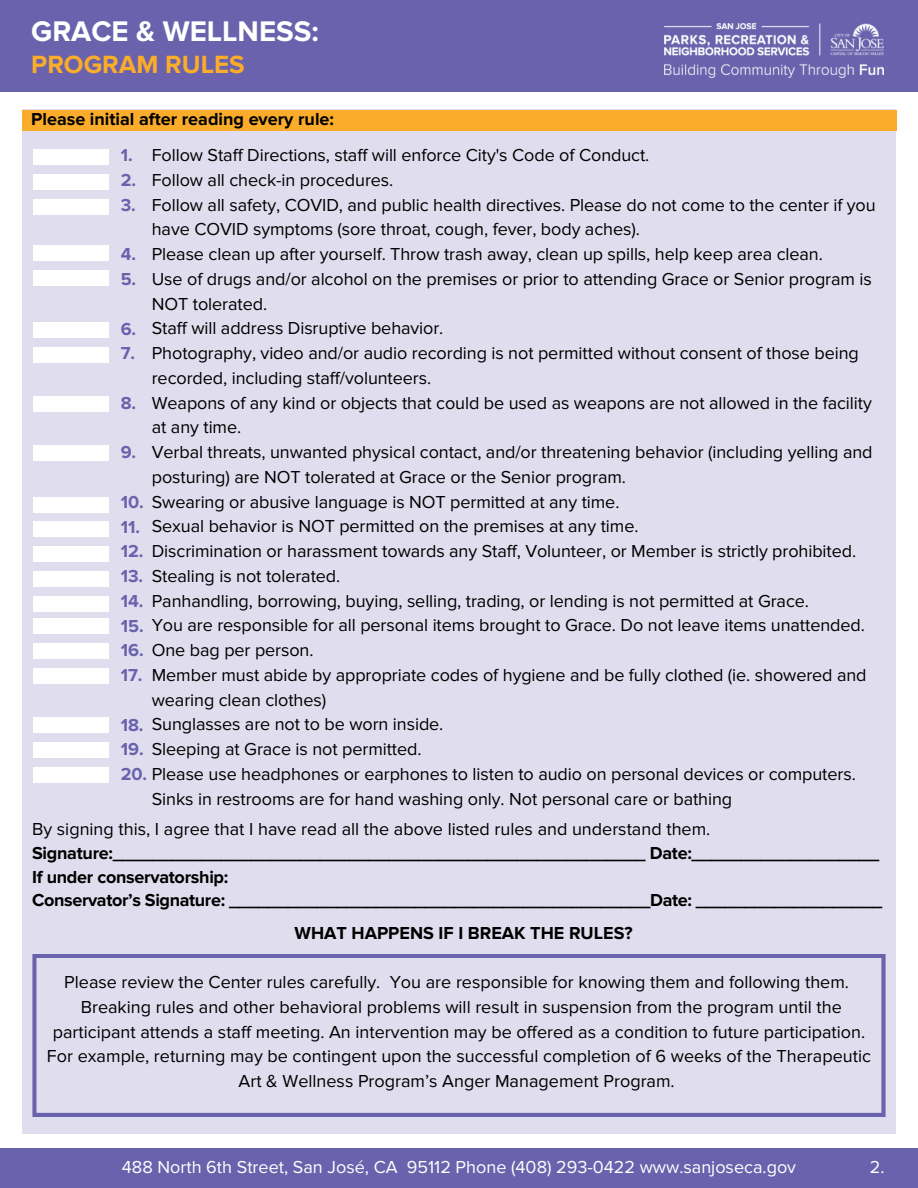
<style>
.page{position:relative;width:918px;height:1188px;background:#fff}
.page>*{position:absolute;margin:0;border:0;box-sizing:border-box;transform-origin:0 0}
.t1{font:700 29.4px "Proxima Nova";color:#fff}
.t2{font:700 25.8px "Proxima Nova";color:#faac2a}
.t3{font:18px/24.8px "Proxima Nova";letter-spacing:-.005em;color:#000}
.t4{font:700 18px/23.7px "Proxima Nova";letter-spacing:-.015em;color:#000}
.t5{font:18px "Proxima Nova";color:#fff}
.t6{font:700 18px/24.8px "Proxima Nova";color:#6a62ac}
.s1{font-weight:700;color:#6a62ac}
</style>
<div class="page">
<div style="left:0;top:0;width:918px;height:92px;background:#6a62ac"></div>
<div style="left:22px;top:110px;width:874px;height:1024px;background:#e0deee"></div>
<img style="left:664px;top:23px;width:219px;height:54px">
<div style="left:0;top:1148px;width:918px;height:40px;background:#6a62ac"></div>
<div style="left:22px;top:110px;width:874px;height:21px;background:#faac2a"></div>
<svg style="left:32px;top:954px;width:853px;height:163px"></svg>
<div style="left:33px;top:149px;width:76px;height:16px;background:#fff"></div>
<div style="left:33px;top:174px;width:76px;height:16px;background:#fff"></div>
<div style="left:33px;top:199px;width:76px;height:16px;background:#fff"></div>
<div style="left:33px;top:245px;width:76px;height:16px;background:#fff"></div>
<div style="left:33px;top:270px;width:76px;height:16px;background:#fff"></div>
<div style="left:33px;top:643px;width:76px;height:16px;background:#fff"></div>
<div style="left:33px;top:322px;width:76px;height:16px;background:#fff"></div>
<div style="left:33px;top:347px;width:76px;height:16px;background:#fff"></div>
<div style="left:33px;top:396px;width:76px;height:16px;background:#fff"></div>
<div style="left:33px;top:445px;width:76px;height:16px;background:#fff"></div>
<div style="left:33px;top:497px;width:76px;height:15px;background:#fff"></div>
<div style="left:33px;top:521px;width:76px;height:16px;background:#fff"></div>
<div style="left:33px;top:546px;width:76px;height:16px;background:#fff"></div>
<div style="left:33px;top:571px;width:76px;height:16px;background:#fff"></div>
<div style="left:33px;top:596px;width:76px;height:16px;background:#fff"></div>
<div style="left:33px;top:618px;width:76px;height:16px;background:#fff"></div>
<div style="left:33px;top:668px;width:76px;height:16px;background:#fff"></div>
<div style="left:33px;top:767px;width:76px;height:16px;background:#fff"></div>
<div style="left:33px;top:718px;width:76px;height:15px;background:#fff"></div>
<div style="left:33px;top:742px;width:76px;height:16px;background:#fff"></div>
<h1 class="t1" style="left:31px;top:14px;width:289px">GRACE &amp; WELLNESS:</h1>
<h2 class="t2" style="left:31px;top:49px;width:215px">PROGRAM RULES</h2>
<p class="t4" style="left:31px;top:108px;width:304px">Please initial after reading every rule:</p>
<p class="t3" style="left:152px;top:143px;width:725px">Follow Staff Directions, staff will enforce City's Code of Conduct.<br>Follow all check-in procedures.<br>Follow all safety, COVID, and public health directives. Please do not come to the center if you have COVID symptoms (sore throat, cough, fever, body aches).<br>Please clean up after yourself. Throw trash away, clean up spills, help keep area clean.<br>Use of drugs and/or alcohol on the premises or prior to attending Grace or Senior program is NOT tolerated.<br>Staff will address Disruptive behavior.<br>Photography, video and/or audio recording is not permitted without consent of those being recorded, including staff/volunteers.<br>Weapons of any kind or objects that could be used as weapons are not allowed in the facility at any time.<br>Verbal threats, unwanted physical contact, and/or threatening behavior (including yelling and posturing) are NOT tolerated at Grace or the Senior program.</p>
<p class="t3" style="left:152px;top:490px;width:716px;text-indent:-31px"><span class="s1">10.</span> Swearing or abusive language is NOT permitted at any time.<br>Sexual behavior is NOT permitted on the premises at any time.<br>Discrimination or harassment towards any Staff, Volunteer, or Member is strictly prohibited.<br>Stealing is not tolerated.<br>Panhandling, borrowing, buying, selling, trading, or lending is not permitted at Grace.<br>You are responsible for all personal items brought to Grace. Do not leave items unattended.<br>One bag per person.<br>Member must abide by appropriate codes of hygiene and be fully clothed (ie. showered and wearing clean clothes)<br>Sunglasses are not to be worn inside.<br>Sleeping at Grace is not permitted.</p>
<p class="t3" style="left:152px;top:762px;width:706px;text-indent:-31px"><span class="s1">20.</span> Please use headphones or earphones to listen to audio on personal devices or computers.<br>Sinks in restrooms are for hand washing only. Not personal care or bathing</p>
<p class="t6" style="left:121px;top:143px;width:17px">1.<br>2.<br>3.</p>
<p class="t6" style="left:121px;top:242px;width:17px">4.<br>5.</p>
<p class="t6" style="left:121px;top:317px;width:17px">6.<br>7.</p>
<p class="t6" style="left:121px;top:391px;width:17px">8.</p>
<p class="t6" style="left:121px;top:440px;width:17px">9.</p>
<p class="t6" style="left:121px;top:515px;width:24px">11.<br>12.<br>13.<br>14.<br>15.<br>16.<br>17.</p>
<p class="t6" style="left:121px;top:713px;width:24px">18.<br>19.</p>
<p class="t3" style="left:32px;top:817px;width:680px">By signing this, I agree that I have read all the above listed rules and understand them.</p>
<p class="t4" style="left:32px;top:841px;width:852px">Signature:______________________________________________________ Date:___________________<br>If under conservatorship:<br>Conservator’s Signature: ___________________________________________Date: ___________________</p>
<p class="t4" style="left:295px;top:921px;width:340px">WHAT HAPPENS IF I BREAK THE RULES?</p>
<p class="t3" style="left:47px;top:970px;width:826px;text-align:center">Please review the Center rules carefully. You are responsible for knowing them and following them.<br>Breaking rules and other behavioral problems will result in suspension from the program until the participant attends a staff meeting. An intervention may be offered as a condition to future participation.<br>For example, returning may be contingent upon the successful completion of 6 weeks of the Therapeutic Art &amp; Wellness Program’s Anger Management Program.</p>
<p class="t5" style="left:122px;top:1156px;width:676px">488 North 6th Street, San José, CA 95112 Phone (408) 293-0422 www.sanjoseca.gov</p>
<p class="t5" style="left:870px;top:1156px;width:16px">2.</p>
</div>
